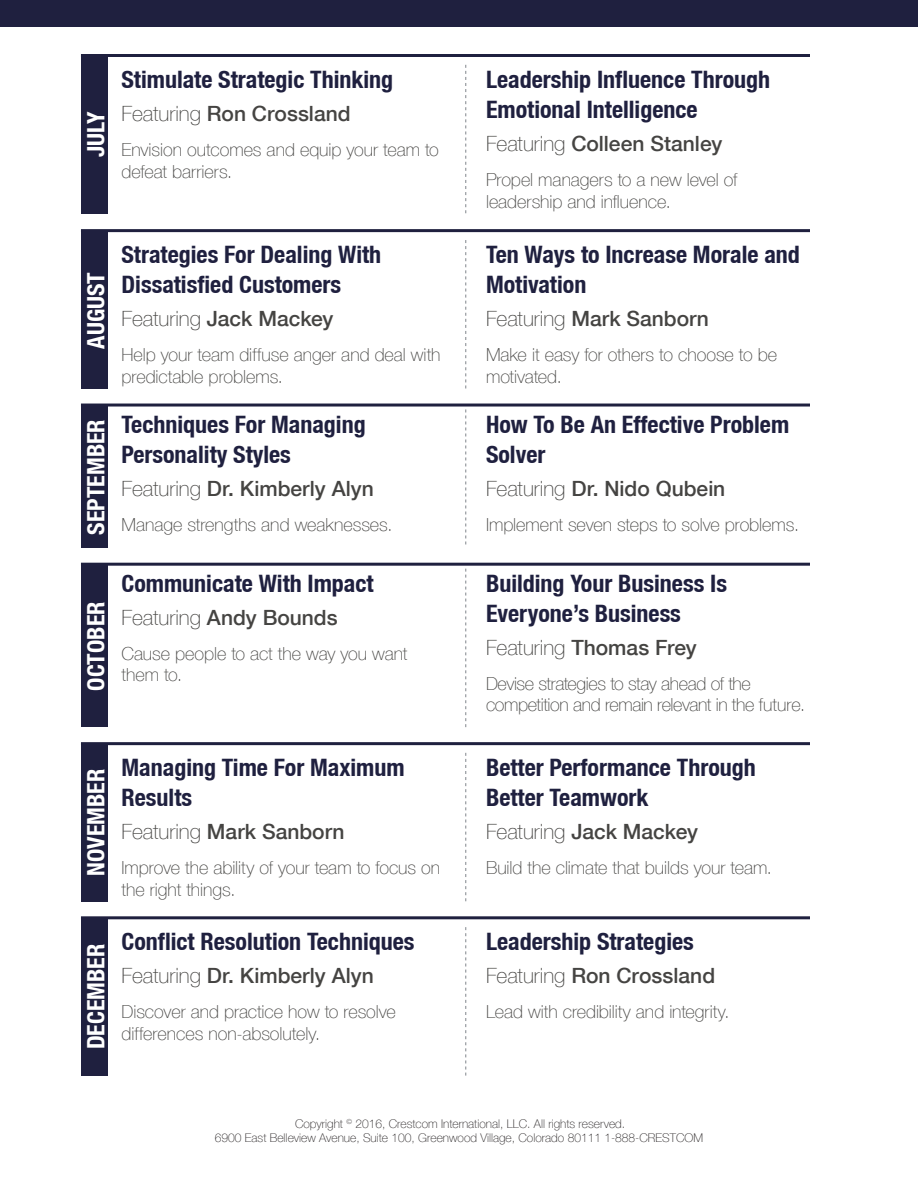
<style>
.page{position:relative;width:918px;height:1188px;background:#fff}
.page>*{position:absolute;margin:0;border:0;box-sizing:border-box;transform-origin:0 0}
.Module_Title{font:700 condensed 24px/30px "Helvetica Neue LT";color:#1f203f}
.t1{font:700 condensed 24px "Helvetica Neue LT";color:#fff}
.Facilitator{font:500 21px "Helvetica Neue LT Com";color:#454442}
.Body_Small{font:100 18px/21.6px "Helvetica Neue LT Com";letter-spacing:-.005em;color:#454442}
.t2{font:100 12px/14.4px "Helvetica Neue LT Com";color:#231f20;text-align:center}
.s1{font-weight:100}
</style>
<div class="page">
<div style="left:0;top:0;width:918px;height:27px;background:#1f203f"></div>
<div style="left:81px;top:55px;width:27px;height:158px;background:#1f203f"></div>
<svg style="left:465px;top:65px;width:1px;height:148px"></svg>
<hr style="left:81px;top:54px;width:729px;height:3px;background:#1f203f">
<div style="left:81px;top:406px;width:27px;height:142px;background:#1f203f"></div>
<div style="left:81px;top:917px;width:27px;height:159px;background:#1f203f"></div>
<div style="left:81px;top:565px;width:27px;height:162px;background:#1f203f"></div>
<div style="left:81px;top:743px;width:27px;height:158px;background:#1f203f"></div>
<svg style="left:465px;top:409px;width:1px;height:135px"></svg>
<svg style="left:465px;top:927px;width:1px;height:149px"></svg>
<svg style="left:465px;top:569px;width:1px;height:158px"></svg>
<svg style="left:465px;top:753px;width:1px;height:148px"></svg>
<hr style="left:81px;top:404px;width:729px;height:3px;background:#1f203f">
<hr style="left:81px;top:916px;width:729px;height:3px;background:#1f203f">
<hr style="left:81px;top:563px;width:729px;height:3px;background:#1f203f">
<hr style="left:81px;top:742px;width:729px;height:3px;background:#1f203f">
<div style="left:81px;top:230px;width:27px;height:158px;background:#1f203f"></div>
<svg style="left:465px;top:240px;width:1px;height:149px"></svg>
<hr style="left:81px;top:229px;width:729px;height:3px;background:#1f203f">
<p class="t1" style="left:81px;top:157px;width:47px;rotate:-90deg">JULY</p>
<p class="Module_Title" style="left:122px;top:64px;width:273px">Stimulate Strategic Thinking</p>
<p class="Facilitator" style="left:122px;top:101px;width:231px"><span class="s1">Featuring</span> Ron Crossland</p>
<p class="Body_Small" style="left:122px;top:139px;width:319px">Envision outcomes and equip your team to defeat barriers.</p>
<p class="t1" style="left:81px;top:349px;width:78px;rotate:-90deg">AUGUST</p>
<p class="t1" style="left:81px;top:535px;width:117px;rotate:-90deg">SEPTEMBER</p>
<p class="t1" style="left:81px;top:691px;width:91px;rotate:-90deg">OCTOBER</p>
<p class="Module_Title" style="left:122px;top:239px;width:261px">Strategies For Dealing With<br>Dissatisfied Customers</p>
<p class="Facilitator" style="left:122px;top:306px;width:213px"><span class="s1">Featuring</span> Jack Mackey</p>
<p class="Body_Small" style="left:122px;top:344px;width:321px">Help your team diffuse anger and deal with predictable problems.</p>
<p class="Module_Title" style="left:122px;top:409px;width:246px">Techniques For Managing<br>Personality Styles</p>
<p class="Facilitator" style="left:122px;top:475px;width:254px"><span class="s1">Featuring</span> Dr. Kimberly Alyn</p>
<p class="Body_Small" style="left:122px;top:513px;width:272px">Manage strengths and weaknesses.</p>
<p class="Module_Title" style="left:122px;top:568px;width:254px">Communicate With Impact</p>
<p class="Facilitator" style="left:122px;top:605px;width:218px"><span class="s1">Featuring</span> Andy Bounds</p>
<p class="Body_Small" style="left:122px;top:642px;width:287px">Cause people to act the way you want them to.</p>
<p class="t1" style="left:81px;top:876px;width:109px;rotate:-90deg">NOVEMBER</p>
<p class="t1" style="left:81px;top:1049px;width:107px;rotate:-90deg">DECEMBER</p>
<p class="Module_Title" style="left:122px;top:752px;width:285px">Managing Time For Maximum<br>Results</p>
<p class="Facilitator" style="left:122px;top:819px;width:224px"><span class="s1">Featuring</span> Mark Sanborn</p>
<p class="Body_Small" style="left:122px;top:857px;width:320px">Improve the ability of your team to focus on the right things.</p>
<p class="Module_Title" style="left:122px;top:926px;width:295px">Conflict Resolution Techniques</p>
<p class="Facilitator" style="left:122px;top:963px;width:254px"><span class="s1">Featuring</span> Dr. Kimberly Alyn</p>
<p class="Body_Small" style="left:122px;top:1001px;width:276px">Discover and practice how to resolve differences non-absolutely.</p>
<p class="Module_Title" style="left:486px;top:64px;width:286px">Leadership Influence Through<br>Emotional Intelligence</p>
<p class="Facilitator" style="left:486px;top:131px;width:238px"><span class="s1">Featuring</span> Colleen Stanley</p>
<p class="Body_Small" style="left:486px;top:169px;width:253px">Propel managers to a new level of leadership and influence.</p>
<p class="Module_Title" style="left:486px;top:239px;width:315px">Ten Ways to Increase Morale and<br>Motivation</p>
<p class="Facilitator" style="left:486px;top:306px;width:224px"><span class="s1">Featuring</span> Mark Sanborn</p>
<p class="Body_Small" style="left:486px;top:344px;width:293px">Make it easy for others to choose to be motivated.</p>
<p class="Module_Title" style="left:486px;top:409px;width:305px">How To Be An Effective Problem<br>Solver</p>
<p class="Facilitator" style="left:486px;top:475px;width:241px"><span class="s1">Featuring</span> Dr. Nido Qubein</p>
<p class="Body_Small" style="left:486px;top:513px;width:315px">Implement seven steps to solve problems.</p>
<p class="Module_Title" style="left:486px;top:568px;width:243px">Building Your Business Is<br>Everyone’s Business</p>
<p class="Facilitator" style="left:486px;top:635px;width:212px"><span class="s1">Featuring</span> Thomas Frey</p>
<p class="Body_Small" style="left:486px;top:672px;width:321px">Devise strategies to stay ahead of the competition and remain relevant in the future.</p>
<p class="Module_Title" style="left:486px;top:752px;width:271px">Better Performance Through<br>Better Teamwork</p>
<p class="Facilitator" style="left:486px;top:819px;width:213px"><span class="s1">Featuring</span> Jack Mackey</p>
<p class="Body_Small" style="left:486px;top:857px;width:287px">Build the climate that builds your team.</p>
<p class="Module_Title" style="left:486px;top:926px;width:209px">Leadership Strategies</p>
<p class="Facilitator" style="left:486px;top:963px;width:231px"><span class="s1">Featuring</span> Ron Crossland</p>
<p class="Body_Small" style="left:486px;top:1001px;width:245px">Lead with credibility and integrity.</p>
<p class="t2" style="left:215px;top:1116px;width:490px">Copyright <sup>©</sup> 2016, Crestcom International, LLC. All rights reserved.<br>6900 East Belleview Avenue, Suite 100, Greenwood Village, Colorado 80111 1-888-CRESTCOM</p>
</div>
